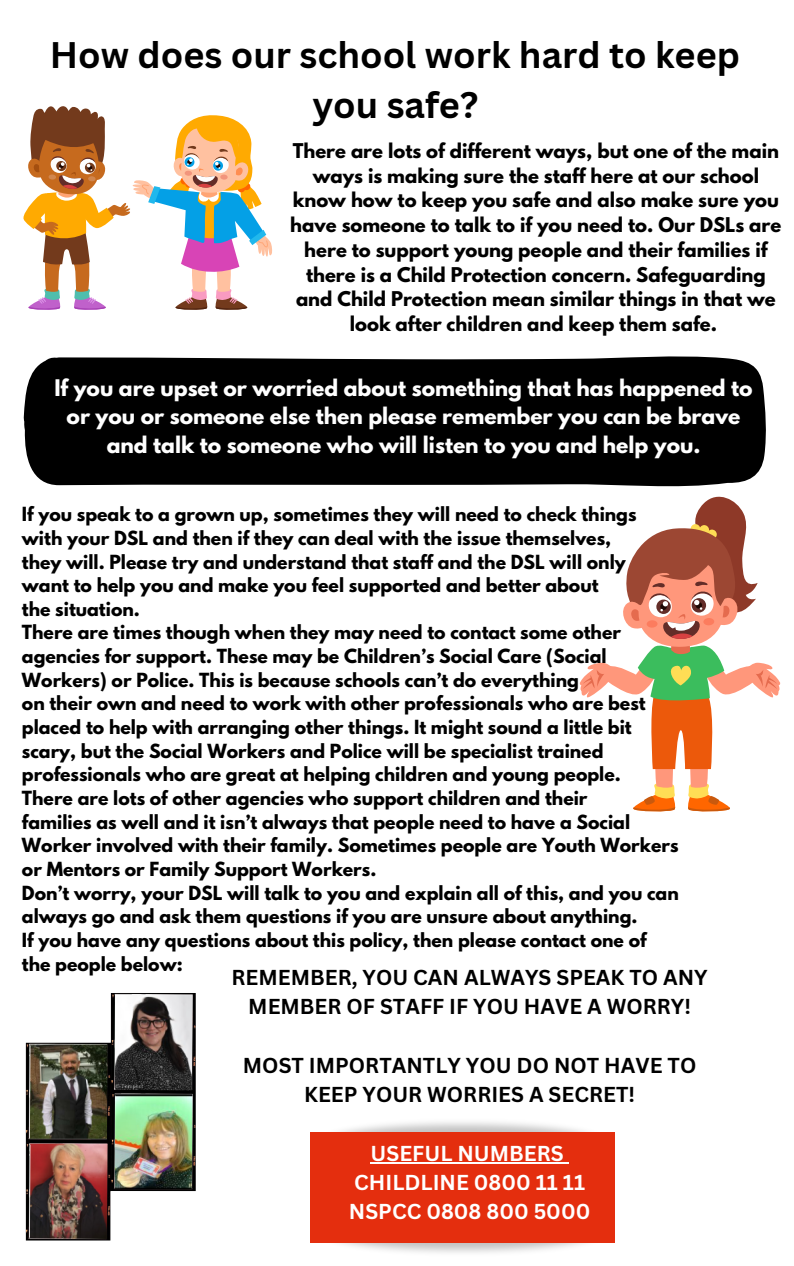
<style>
.page{position:relative;width:794px;height:1266px;background:#fff}
.page>*{position:absolute;margin:0;border:0;box-sizing:border-box;transform-origin:0 0}
.t1{font:700 36px/50.1px "Canva Sans";color:#000;text-align:center}
.t2{font:700 21px/29.2px "Canva Sans";color:#000;text-align:center}
.t3{font:700 21px "Canva Sans";color:#fff}
.t4{font:700 20.25px/28.1px "League Spartan";color:#fff;text-align:center}
.t5{font:700 18px/24.8px "League Spartan";color:#000;text-align:center}
.t6{font:700 17.25px/23.6px "League Spartan";color:#000}
</style>
<div class="page">
<svg style="left:23px;top:106px;width:249px;height:204px"></svg>
<svg style="left:579px;top:496px;width:202px;height:316px"></svg>
<div style="left:24px;top:356px;width:742px;height:131px;background:#000"></div>
<img style="left:26px;top:993px;width:169px;height:247px">
<img style="left:29px;top:1044px;width:78px;height:95px">
<img style="left:114px;top:995px;width:78px;height:95px">
<img style="left:114px;top:1094px;width:78px;height:95px">
<img style="left:29px;top:1143px;width:78px;height:96px">
<img style="left:310px;top:1214px;width:305px;height:39px">
<img style="left:339px;top:1122px;width:276px;height:38px">
<div style="left:310px;top:1132px;width:304px;height:110px;background:#e42e0e"></div>
<hr style="left:370px;top:1162px;width:193px;height:1px;background:#fff">
<p class="t1" style="left:50px;top:29px;width:691px">How does our school work hard to keep you safe?</p>
<p class="t5" style="left:290px;top:140px;width:492px">There are lots of different ways, but one of the main ways is making sure the staff here at our school know how to keep you safe and also make sure you have someone to talk to if you need to. Our DSLs are here to support young people and their families if there is a Child Protection concern. Safeguarding and Child Protection mean similar things in that we look after children and keep them safe.</p>
<p class="t4" style="left:54px;top:377px;width:699px">If you are upset or worried about something that has happened to or you or someone else then please remember you can be brave and talk to someone who will listen to you and help you.</p>
<p class="t6" style="left:22px;top:505px;width:615px">If you speak to a grown up, sometimes they will need to check things with your DSL and then if they can deal with the issue themselves,</p>
<p class="t6" style="left:22px;top:552px;width:605px">they will. Please try and understand that staff and the DSL will only</p>
<p class="t6" style="left:22px;top:575px;width:577px">want to help you and make you feel supported and better about</p>
<p class="t6" style="left:22px;top:599px;width:119px">the situation.</p>
<p class="t6" style="left:22px;top:623px;width:600px">There are times though when they may need to contact some other agencies for support. These may be Children’s Social Care (Social<br>Workers) or Police. This is because schools can’t do everything</p>
<p class="t6" style="left:22px;top:694px;width:625px">on their own and need to work with other professionals who are best placed to help with arranging other things. It might sound a little bit scary, but the Social Workers and Police will be specialist trained professionals who are great at helping children and young people.</p>
<p class="t6" style="left:22px;top:788px;width:567px">There are lots of other agencies who support children and their</p>
<p class="t6" style="left:22px;top:812px;width:657px">families as well and it isn’t always that people need to have a Social<br>Worker involved with their family. Sometimes people are Youth Workers or Mentors or Family Support Workers.</p>
<p class="t6" style="left:22px;top:883px;width:658px">Don’t worry, your DSL will talk to you and explain all of this, and you can</p>
<p class="t6" style="left:22px;top:906px;width:616px">always go and ask them questions if you are unsure about anything.</p>
<p class="t6" style="left:22px;top:930px;width:626px">If you have any questions about this policy, then please contact one of the people below:</p>
<p class="t2" style="left:231px;top:962px;width:477px">REMEMBER, YOU CAN ALWAYS SPEAK TO ANY<br>MEMBER OF STAFF IF YOU HAVE A WORRY!</p>
<p class="t2" style="left:243px;top:1050px;width:454px">MOST IMPORTANTLY YOU DO NOT HAVE TO<br>KEEP YOUR WORRIES A SECRET!</p>
<p class="t3" style="left:370px;top:1138px;width:194px">USEFUL NUMBERS</p>
<p class="t3" style="left:354px;top:1167px;width:232px">CHILDLINE 0800 11 11</p>
<p class="t3" style="left:349px;top:1197px;width:243px">NSPCC 0808 800 5000</p>
</div>
